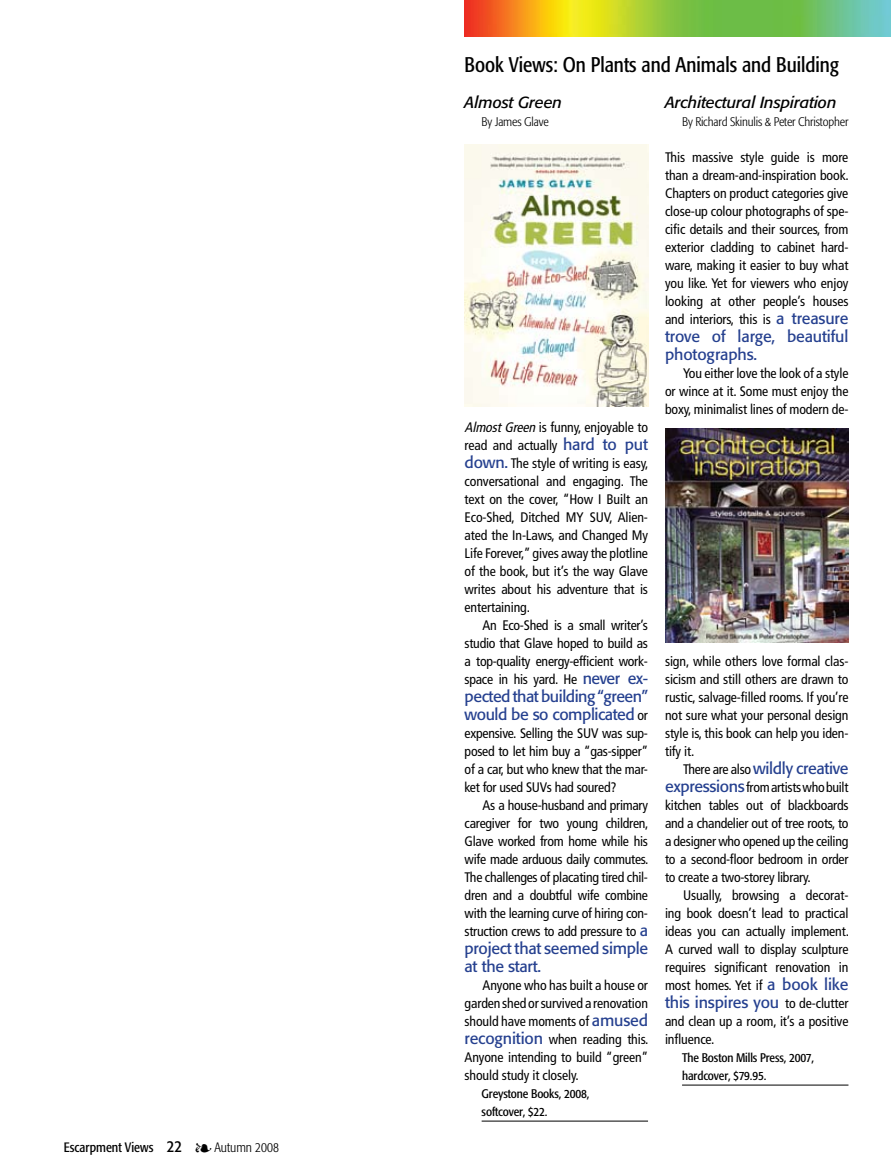
<style>
.page{position:relative;width:891px;height:1175px;background:#fff}
.page>*{position:absolute;margin:0;border:0;box-sizing:border-box;transform-origin:0 0}
.t1{font:condensed 21px "Formata";color:#000}
.t2{font:16.05px/18px "Formata";letter-spacing:-.02em;color:#25408f}
.t3{font:italic 16.05px "Formata";letter-spacing:-.01em;color:#000}
.t4{font:condensed 13.8px/18px "Frutiger";letter-spacing:-.01em;color:#000;text-align:justify}
.t5{font:condensed 13.5px "Formata";color:#000}
.t6{font:condensed 12.3px/18px "Formata";letter-spacing:-.01em;color:#000}
.t7{font:300 condensed 12.3px "Formata";letter-spacing:-.01em;color:#000}
.s1{font-size:16.5px}
.s2{font-weight:300}
.s3{font-family:"Formata";font-stretch:normal;font-size:16.05px;color:#25408f}
.s4{font-style:italic}
.s5{font-family:"Frutiger";font-stretch:condensed;font-size:13.8px;color:#000}
</style>
<div class="page">
<img style="left:465px;top:0;width:426px;height:36px">
<hr style="left:482px;top:1120px;width:166px;height:1px;background:#000">
<hr style="left:682px;top:1084px;width:166px;height:1px;background:#000">
<img style="left:465px;top:144px;width:183px;height:262px">
<img style="left:665px;top:428px;width:183px;height:214px">
<p class="t5" style="left:64px;top:1139px;width:217px">Escarpment Views <span class="s1">22</span> ❧ <span class="s2">Autumn 2008</span></p>
<h1 class="t1" style="left:465px;top:52px;width:376px">Book Views: On Plants and Animals and Building</h1>
<p class="t3" style="left:465px;top:93px;width:99px">Almost Green</p>
<p class="t7" style="left:482px;top:115px;width:69px">By James Glave</p>
<p class="t3" style="left:665px;top:93px;width:173px">Architectural Inspiration</p>
<p class="t7" style="left:682px;top:115px;width:168px">By Richard Skinulis &amp; Peter Christopher</p>
<p class="t4" style="left:665px;top:148px;width:185px">This massive style guide is more than a dream-and-inspiration book.<br>Chapters on product categories give close-up colour photographs of spe&shy;cific details and their sources, from exterior cladding to cabinet hard&shy;ware, making it easier to buy what you like. Yet for viewers who enjoy looking at other people’s houses and interiors, this is <span class="s3">a treasure</span></p>
<p class="t2" style="left:665px;top:327px;width:185px">trove of large, beautiful photographs.</p>
<p class="t4" style="left:665px;top:364px;width:185px;text-indent:18px">You either love the look of a style or wince at it. Some must enjoy the boxy, minimalist lines of modern de-</p>
<p class="t4" style="left:465px;top:418px;width:185px"><span class="s4">AlmostGreen</span>is funny, enjoyable to read and actually <span class="s3">hard to put down.</span> The style of writing is easy, conversational and engaging. The text on the cover, “How I Built an Eco-Shed, Ditched MY SUV, Alien&shy;ated the In-Laws, and Changed My Life Forever,” gives away the plotline of the book, but it’s the way Glave writes about his adventure that is entertaining.</p>
<p class="t4" style="left:465px;top:616px;width:185px;text-indent:18px">An Eco-Shed is a small writer’s studio that Glave hoped to build as a top-quality energy-efficient work&shy;space in his yard. He <span class="s3">never ex-</span></p>
<p class="t2" style="left:465px;top:687px;width:185px">pected that building “green” would be so complicated <span class="s5">or</span></p>
<p class="t4" style="left:465px;top:724px;width:185px">expensive. Selling the SUV was sup&shy;posed to let him buy a “gas-sipper” of a car, but who knew that the mar&shy;ket for used SUVs had soured?</p>
<p class="t4" style="left:465px;top:796px;width:185px;text-indent:18px">As a house-husband and primary caregiver for two young children, Glave worked from home while his wife made arduous daily commutes.<br>The challenges of placating tired chil&shy;dren and a doubtful wife combine with the learning curve of hiring con&shy;struction crews to add pressure to <span class="s3">a</span></p>
<p class="t2" style="left:465px;top:939px;width:185px">project that seemed simple at the start.</p>
<p class="t4" style="left:465px;top:976px;width:185px;text-indent:18px">Anyone who has built a house or garden shed or survived a renovation should have moments of <span class="s3">amused recognition</span> when reading this.<br>Anyone intending to build “green” should study it closely.</p>
<p class="t6" style="left:482px;top:1085px;width:109px">Greystone Books, 2008, softcover, $22.</p>
<p class="t4" style="left:665px;top:652px;width:185px">sign, while others love formal clas&shy;sicism and still others are drawn to rustic, salvage-filled rooms. If you’re not sure what your personal design style is, this book can help you iden&shy;tify it.</p>
<p class="t2" style="left:683px;top:759px;width:167px"><span class="s5">There are also</span> wildly creative</p>
<p class="t4" style="left:665px;top:778px;width:185px"><span class="s3">expressions</span> from artists who built kitchen tables out of blackboards and a chandelier out of tree roots, to a designer who opened up the ceiling to a second-floor bedroom in order to create a two-storey library.</p>
<p class="t4" style="left:665px;top:886px;width:185px;text-indent:18px">Usually, browsing a decorat&shy;ing book doesn’t lead to practical ideas you can actually implement.<br>A curved wall to display sculpture requires significant renovation in most homes. Yet if <span class="s3">a book like</span></p>
<p class="t2" style="left:665px;top:993px;width:185px">this inspires you <span class="s5">to de-clutter</span></p>
<p class="t4" style="left:665px;top:1012px;width:185px">and clean up a room, it’s a positive influence.</p>
<p class="t6" style="left:682px;top:1049px;width:134px">The Boston Mills Press, 2007, hardcover, $79.95.</p>
</div>
